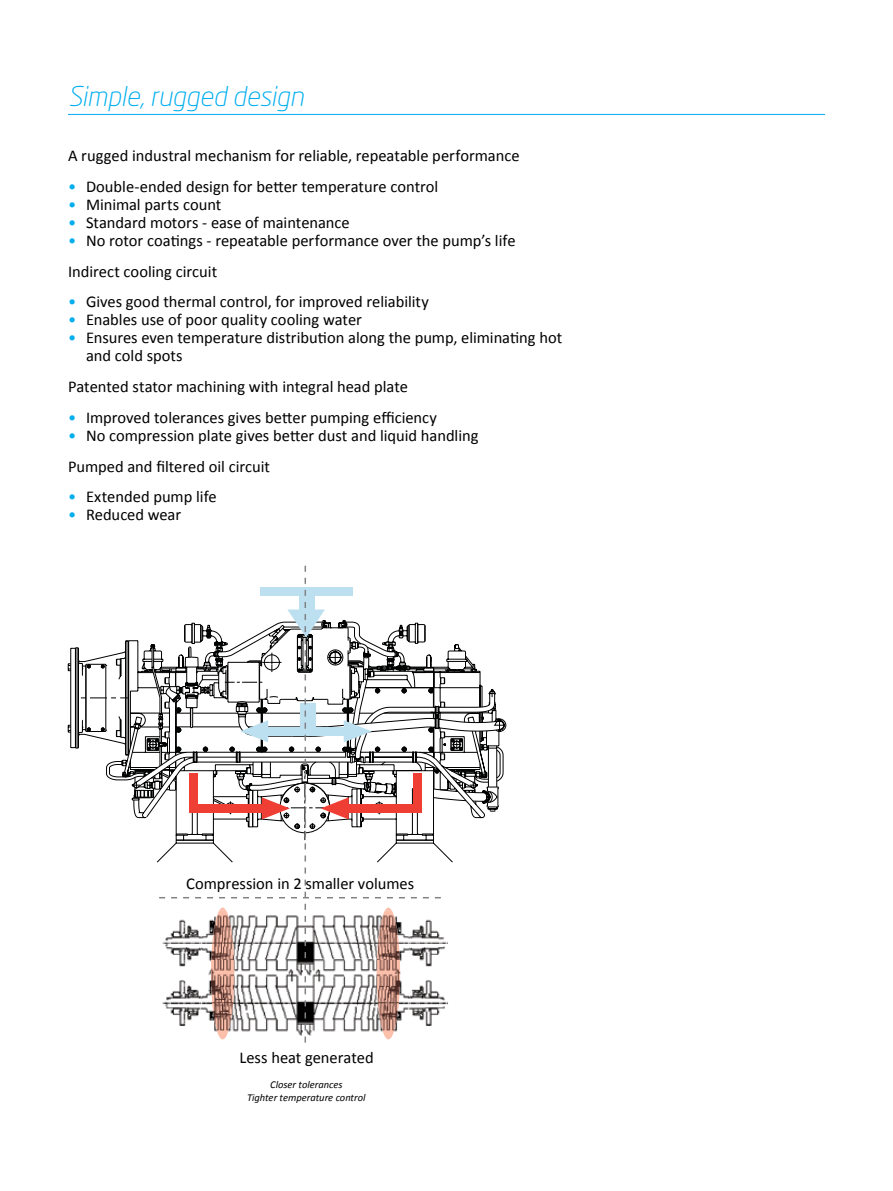
<style>
.page{position:relative;width:893px;height:1191px;background:#fff}
.page>*{position:absolute;margin:0;border:0;box-sizing:border-box;transform-origin:0 0}
.t1{font:italic 300 27px "Neo Sans Std";letter-spacing:-.005em;color:#00aeef}
.t2{font:16.5px/30.8px "Calibri";letter-spacing:-.005em;color:#000}
.t3{font:italic 10.5px/12.6px "Calibri";color:#000;text-align:center}
.s1{color:#00aeef}
</style>
<div class="page">
<hr style="left:68px;top:114px;width:757px;height:1px;background:#00aeef">
<svg style="left:68px;top:566px;width:437px;height:476px"></svg>
<h1 class="t1" style="left:68px;top:80px;width:237px">Simple, rugged design</h1>
<p class="t2" style="left:68px;top:140px;width:453px">A rugged industral mechanism for reliable, repeatable performance</p>
<p class="t2" style="left:68px;top:171px;width:372px"><span class="s1">•</span> Double-ended design for better temperature control</p>
<p class="t2" style="left:68px;top:189px;width:155px"><span class="s1">•</span> Minimal parts count</p>
<p class="t2" style="left:68px;top:207px;width:283px"><span class="s1">•</span> Standard motors - ease of maintenance</p>
<p class="t2" style="left:68px;top:225px;width:449px"><span class="s1">•</span> No rotor coatings - repeatable performance over the pump’s life<br>Indirect cooling circuit</p>
<p class="t2" style="left:68px;top:286px;width:362px"><span class="s1">•</span> Gives good thermal control, for improved reliability</p>
<p class="t2" style="left:68px;top:304px;width:295px"><span class="s1">•</span> Enables use of poor quality cooling water</p>
<p class="t2" style="left:86px;top:329px;width:478px;line-height:18px;text-indent:-18px"><span class="s1">•</span> Ensures even temperature distribution along the pump, eliminating hot and cold spots</p>
<p class="t2" style="left:68px;top:371px;width:341px">Patented stator machining with integral head plate</p>
<p class="t2" style="left:68px;top:402px;width:371px"><span class="s1">•</span> Improved tolerances gives better pumping efficiency</p>
<p class="t2" style="left:68px;top:420px;width:412px"><span class="s1">•</span> No compression plate gives better dust and liquid handling<br>Pumped and filtered oil circuit</p>
<p class="t2" style="left:68px;top:481px;width:150px"><span class="s1">•</span> Extended pump life</p>
<p class="t2" style="left:68px;top:499px;width:115px"><span class="s1">•</span> Reduced wear</p>
<p class="t2" style="left:186px;top:867px;width:229px">Compression in 2 smaller volumes</p>
<p class="t2" style="left:239px;top:1042px;width:136px">Less heat generated</p>
<p class="t3" style="left:247px;top:1078px;width:120px">Closer tolerances<br>Tighter temperature control</p>
</div>
